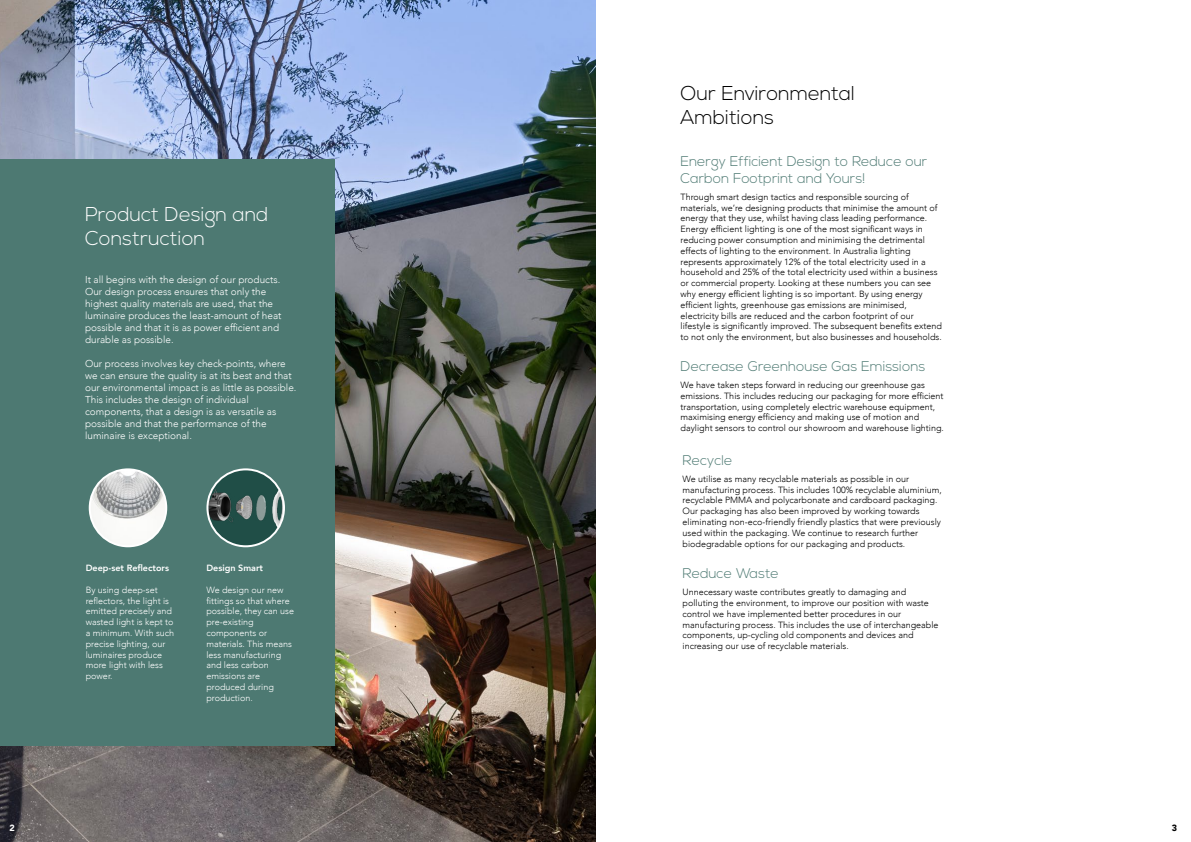
<style>
.page{position:relative;width:1191px;height:842px;background:#fff}
.page>*{position:absolute;margin:0;border:0;box-sizing:border-box;transform-origin:0 0}
.t1{font:300 20px/24px "Nexa";color:#fff}
.t2{font:300 20px/24px "Nexa";color:#000}
.t3{font:300 14px/16.8px "Nexa";color:#4d7972}
.t4{font:300 10px/12px "Avenir";color:#fff}
.t5{font:300 9px/10.8px "Avenir";color:#000}
.t6{font:300 9px/10.8px "Avenir";color:#fff}
.t7{font:800 9px "Avenir";color:#fff}
.t8{font:900 9px "Avenir";color:#fff}
.t9{font:900 9px "Avenir";color:#000}
</style>
<div class="page">
<img style="left:0;top:0;width:595px;height:842px">
<div style="left:0;top:159px;width:334px;height:587px;background:#4d7972"></div>
<img style="left:90px;top:469px;width:76px;height:77px;border-radius:38px">
<div style="left:89px;top:468px;width:78px;height:79px;border:2px solid #fff;border-radius:50%"></div>
<img style="left:207px;top:469px;width:77px;height:77px;border-radius:38px">
<div style="left:206px;top:468px;width:79px;height:79px;border:2px solid #fff;border-radius:50%"></div>
<h1 class="t1" style="left:85px;top:203px;width:185px">Product Design and<br>Construction</h1>
<p class="t4" style="left:85px;top:273px;width:198px">It all begins with the design of our products.<br>Our design process ensures that only the highest quality materials are used, that the luminaire produces the least-amount of heat possible and that it is as power efficient and durable as possible.</p>
<p class="t4" style="left:85px;top:357px;width:213px">Our process involves key check-points, where we can ensure the quality is at its best and that our environmental impact is as little as possible.<br>This includes the design of individual components, that a design is as versatile as possible and that the performance of the luminaire is exceptional.</p>
<p class="t7" style="left:86px;top:561px;width:85px">Deep-set Reflectors</p>
<p class="t6" style="left:86px;top:584px;width:90px">By using deep-set reflectors, the light is emitted precisely and wasted light is kept to a minimum. With such precise lighting, our luminaires produce more light with less power.</p>
<p class="t7" style="left:206px;top:561px;width:58px">Design Smart</p>
<p class="t6" style="left:206px;top:584px;width:89px">We design our new fittings so that where possible, they can use pre-existing components or materials. This means less manufacturing and less carbon emissions are produced during production.</p>
<h1 class="t2" style="left:680px;top:82px;width:176px">Our Environmental<br>Ambitions</h1>
<h2 class="t3" style="left:680px;top:153px;width:248px">Energy Efficient Design to Reduce our<br>Carbon Footprint and Yours!</h2>
<p class="t5" style="left:680px;top:191px;width:263px">Through smart design tactics and responsible sourcing of materials, we’re designing products that minimise the amount of energy that they use, whilst having class leading performance.<br>Energy efficient lighting is one of the most significant ways in reducing power consumption and minimising the detrimental effects of lighting to the environment. In Australia lighting represents approximately 12% of the total electricity used in a household and 25% of the total electricity used within a business or commercial property. Looking at these numbers you can see why energy efficient lighting is so important. By using energy efficient lights, greenhouse gas emissions are minimised, electricity bills are reduced and the carbon footprint of our lifestyle is significantly improved. The subsequent benefits extend to not only the environment, but also businesses and households.</p>
<h2 class="t3" style="left:680px;top:358px;width:246px">Decrease Greenhouse Gas Emissions</h2>
<p class="t5" style="left:680px;top:379px;width:265px">We have taken steps forward in reducing our greenhouse gas emissions. This includes reducing our packaging for more efficient transportation, using completely electric warehouse equipment, maximising energy efficiency and making use of motion and daylight sensors to control our showroom and warehouse lighting.</p>
<h2 class="t3" style="left:682px;top:452px;width:51px">Recycle</h2>
<p class="t5" style="left:682px;top:473px;width:261px">We utilise as many recyclable materials as possible in our manufacturing process. This includes 100% recyclable aluminium, recyclable PMMA and polycarbonate and cardboard packaging.<br>Our packaging has also been improved by working towards eliminating non-eco-friendly friendly plastics that were previously used within the packaging. We continue to research further biodegradable options for our packaging and products.</p>
<h2 class="t3" style="left:682px;top:566px;width:98px">Reduce Waste</h2>
<p class="t5" style="left:682px;top:587px;width:257px">Unnecessary waste contributes greatly to damaging and polluting the environment, to improve our position with waste control we have implemented better procedures in our manufacturing process. This includes the use of interchangeable components, up-cycling old components and devices and increasing our use of recyclable materials.</p>
<p class="t8" style="left:10px;top:820px;width:7px">2</p>
<p class="t9" style="left:1171px;top:820px;width:7px">3</p>
</div>
